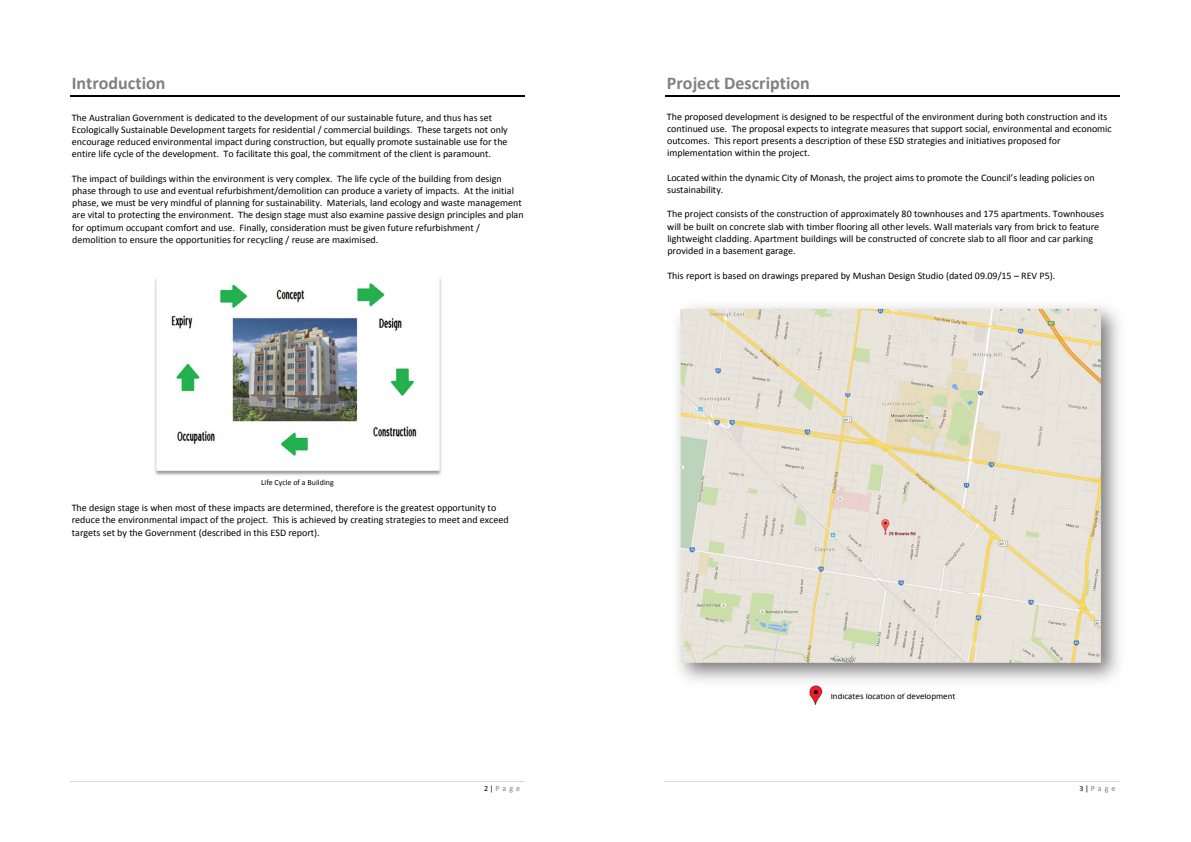
<style>
.page{position:relative;width:1191px;height:842px;background:#fff}
.page>*{position:absolute;margin:0;border:0;box-sizing:border-box;transform-origin:0 0}
.t1{font:700 18px "Calibri";color:#808080}
.t2{font:10px/12.2px "Calibri";color:#000}
.t3{font:9px "Calibri";color:#000}
.t4{font:8px "Calibri";color:#000}
.t5{font:8px "Calibri";letter-spacing:.38em;color:#7e7e7e}
.s1{color:#000}
</style>
<div class="page">
<hr style="left:70px;top:781px;width:455px;height:1px;background:#d9d9d9">
<hr style="left:70px;top:95px;width:455px;height:1px;background:#000">
<img style="left:155px;top:278px;width:287px;height:198px">
<hr style="left:665px;top:781px;width:455px;height:1px;background:#d9d9d9">
<img style="left:809px;top:693px;width:13px;height:12px">
<hr style="left:665px;top:95px;width:455px;height:1px;background:#000">
<img style="left:677px;top:306px;width:442px;height:387px">
<h1 class="t1" style="left:72px;top:72px;width:95px">Introduction</h1>
<p class="t2" style="left:72px;top:111px;width:437px">The Australian Government is dedicated to the development of our sustainable future, and thus has set Ecologically Sustainable Development targets for residential / commercial buildings. These targets not only encourage reduced environmental impact during construction, but equally promote sustainable use for the entire life cycle of the development. To facilitate this goal, the commitment of the client is paramount.</p>
<p class="t2" style="left:72px;top:172px;width:453px">The impact of buildings within the environment is very complex. The life cycle of the building from design phase through to use and eventual refurbishment/demolition can produce a variety of impacts. At the initial phase, we must be very mindful of planning for sustainability. Materials, land ecology and waste management are vital to protecting the environment. The design stage must also examine passive design principles and plan for optimum occupant comfort and use. Finally, consideration must be given future refurbishment / demolition to ensure the opportunities for recycling / reuse are maximised.</p>
<p class="t4" style="left:261px;top:477px;width:74px">Life Cycle of a Building</p>
<p class="t2" style="left:72px;top:502px;width:438px">The design stage is when most of these impacts are determined, therefore is the greatest opportunity to reduce the environmental impact of the project. This is achieved by creating strategies to meet and exceed targets set by the Government (described in this ESD report).</p>
<p class="t5" style="left:484px;top:783px;width:38px"><span class="s1">2|</span>Page</p>
<p class="t1" style="left:667px;top:72px;width:144px">Project Description</p>
<p class="t2" style="left:667px;top:110px;width:446px">The proposed development is designed to be respectful of the environment during both construction and its continued use. The proposal expects to integrate measures that support social, environmental and economic outcomes. This report presents a description of these ESD strategies and initiatives proposed for implementation within the project.</p>
<p class="t2" style="left:667px;top:171px;width:429px">Located within the dynamic City of Monash, the project aims to promote the Council’s leading policies on sustainability.</p>
<p class="t2" style="left:667px;top:208px;width:438px">The project consists of the construction of approximately 80 townhouses and 175 apartments. Townhouses will be built on concrete slab with timber flooring all other levels. Wall materials vary from brick to feature lightweight cladding. Apartment buildings will be constructed of concrete slab to all floor and car parking provided in a basement garage.</p>
<p class="t2" style="left:667px;top:269px;width:389px">This report is based on drawings prepared by Mushan Design Studio (dated 09.09/15 – REV P5).</p>
<p class="t3" style="left:830px;top:690px;width:126px">Indicates location of development</p>
<p class="t5" style="left:1079px;top:783px;width:38px"><span class="s1">3|</span>Page</p>
</div>
